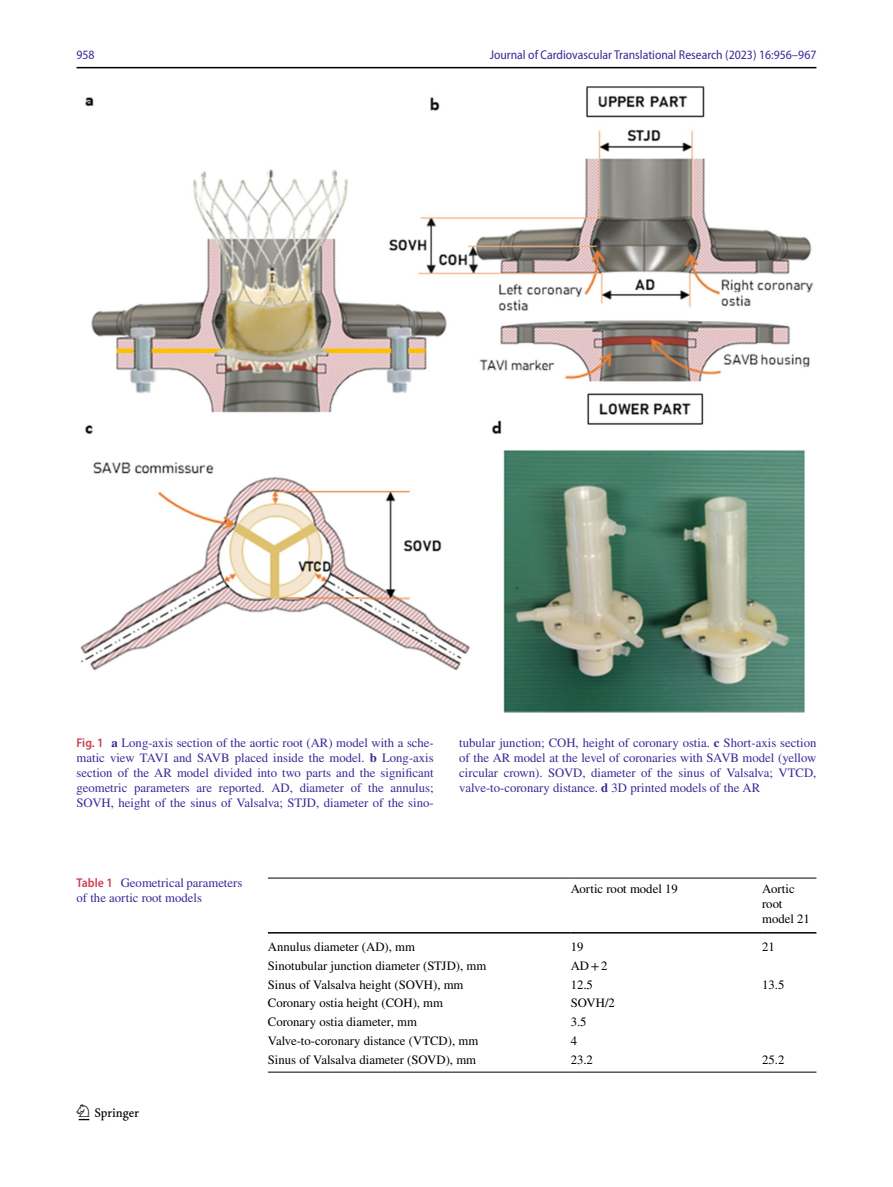
<style>
.page{position:relative;width:893px;height:1187px;background:#fff}
.page>*{position:absolute;margin:0;border:0;box-sizing:border-box;transform-origin:0 0}
.t1{font:22.5px "Springnew Regular 3";color:#000}
.t2{font:12.75px/15px "STIX";color:#392a97;text-align:justify}
.t3{font:12.75px/15px "STIX";color:#000}
.t4{font:semi-condensed 12.75px "Myriad Pro";color:#392a97}
.s1{font-family:"Myriad Pro";font-weight:600;font-stretch:semi-condensed;color:#cc3f4e}
.s2{font-weight:700}
</style>
<div class="page">
<hr style="left:77px;top:67px;width:739px;height:1px;background:#000">
<img style="left:81px;top:87px;width:731px;height:625px">
<hr style="left:268px;top:877px;width:303px;height:1px;background:#000">
<hr style="left:268px;top:932px;width:303px;height:1px;background:#000">
<hr style="left:571px;top:877px;width:191px;height:1px;background:#000">
<hr style="left:571px;top:932px;width:191px;height:1px;background:#000">
<hr style="left:762px;top:877px;width:54px;height:1px;background:#000">
<hr style="left:762px;top:932px;width:54px;height:1px;background:#000">
<hr style="left:268px;top:1071px;width:303px;height:1px;background:#000">
<hr style="left:571px;top:1071px;width:191px;height:1px;background:#000">
<hr style="left:762px;top:1071px;width:54px;height:1px;background:#000">
<p class="t4" style="left:77px;top:48px;width:20px">958</p>
<p class="t4" style="left:490px;top:48px;width:328px">Journal of Cardiovascular Translational Research (2023) 16:956–967</p>
<p class="t2" style="left:77px;top:736px;width:359px"><span class="s1">Fig. 1</span> <span class="s2">a</span> Long-axis section of the aortic root (AR) model with a sche&shy;matic view TAVI and SAVB placed inside the model. <span class="s2">b</span> Long-axis section of the AR model divided into two parts and the significant geometric parameters are reported. AD, diameter of the annulus; SOVH, height of the sinus of Valsalva; STJD, diameter of the sino-</p>
<p class="t2" style="left:459px;top:736px;width:359px">tubular junction; COH, height of coronary ostia. <span class="s2">c</span> Short-axis section of the AR model at the level of coronaries with SAVB model (yellow circular crown). SOVD, diameter of the sinus of Valsalva; VTCD, valve-to-coronary distance. <span class="s2">d</span> 3D printed models of the AR</p>
<p class="t2" style="left:77px;top:876px;width:167px"><span class="s1">Table 1</span> Geometrical parameters of the aortic root models</p>
<p class="t3" style="left:571px;top:882px;width:109px">Aortic root model 19</p>
<p class="t3" style="left:762px;top:882px;width:49px">Aortic root model 21</p>
<p class="t3" style="left:268px;top:940px;width:149px">Annulus diameter (AD), mm</p>
<p class="t3" style="left:571px;top:940px;width:14px">19</p>
<p class="t3" style="left:762px;top:940px;width:14px">21</p>
<p class="t3" style="left:268px;top:958px;width:220px">Sinotubular junction diameter (STJD), mm</p>
<p class="t3" style="left:571px;top:958px;width:38px">AD+2</p>
<p class="t3" style="left:268px;top:977px;width:197px">Sinus of Valsalva height (SOVH), mm</p>
<p class="t3" style="left:571px;top:977px;width:24px">12.5</p>
<p class="t3" style="left:762px;top:977px;width:24px">13.5</p>
<p class="t3" style="left:268px;top:996px;width:177px">Coronary ostia height (COH), mm</p>
<p class="t3" style="left:571px;top:996px;width:46px">SOVH/2</p>
<p class="t3" style="left:268px;top:1015px;width:151px">Coronary ostia diameter, mm</p>
<p class="t3" style="left:571px;top:1015px;width:17px">3.5</p>
<p class="t3" style="left:268px;top:1033px;width:212px">Valve-to-coronary distance (VTCD), mm</p>
<p class="t3" style="left:571px;top:1033px;width:8px">4</p>
<p class="t3" style="left:268px;top:1052px;width:210px">Sinus of Valsalva diameter (SOVD), mm</p>
<p class="t3" style="left:571px;top:1052px;width:24px">23.2</p>
<p class="t3" style="left:762px;top:1052px;width:24px">25.2</p>
<h1 class="t1" style="left:79px;top:1104px;width:62px">1 3</h1>
</div>
